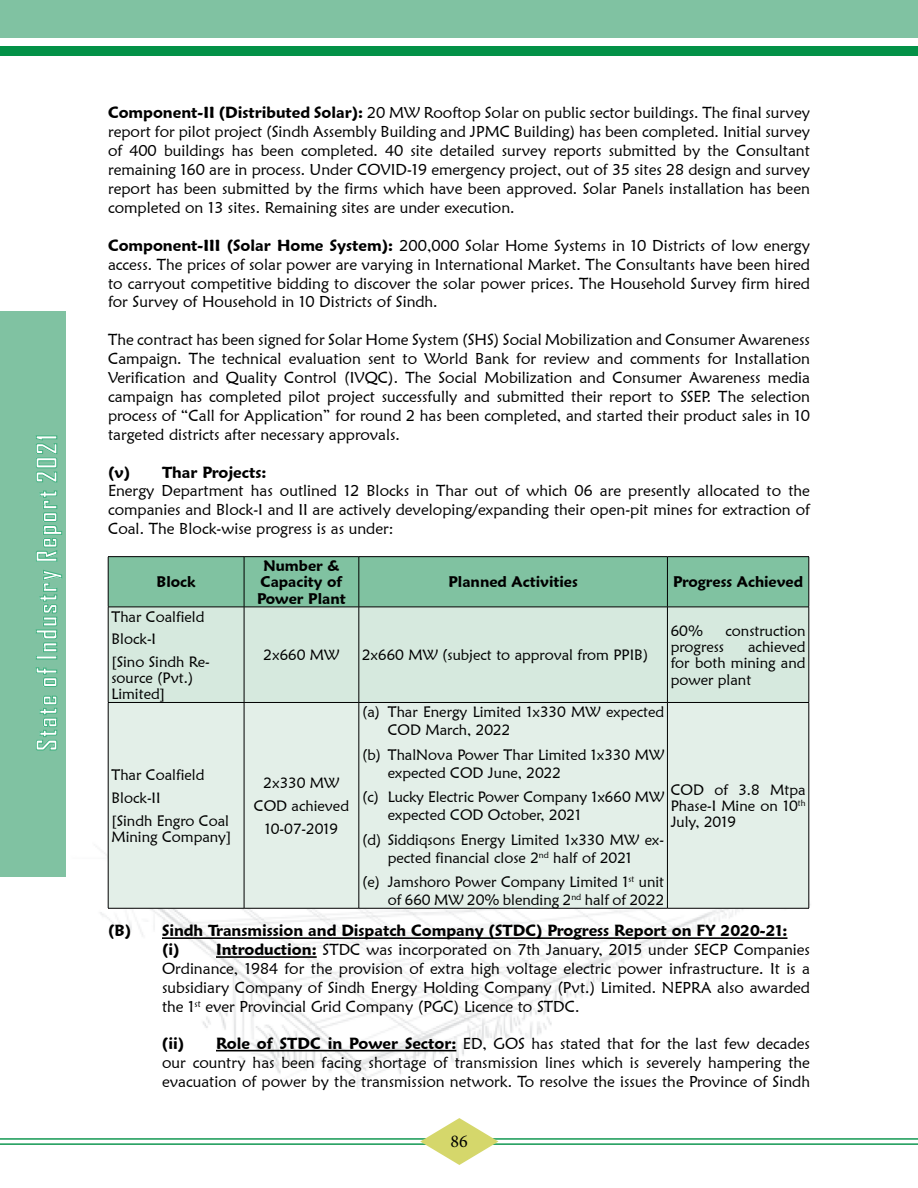
<style>
.page{position:relative;width:918px;height:1188px;background:#fff}
.page>*{position:absolute;margin:0;border:0;box-sizing:border-box;transform-origin:0 0}
.t1{font:700 27px "Agency FB";letter-spacing:.07em;color:#fff}
.t2{font:18px "Minion Pro";color:#000}
.t3{font:15.75px/18.9px "Maiandra GD";color:#000;text-align:justify}
.t4{font:600 15.75px "Maiandra GD";color:#000}
.t5{font:15px/22.6px "Maiandra GD";color:#000}
.t6{font:600 15px/16.2px "Maiandra GD";color:#000;text-align:center}
.s1{font-weight:600}
</style>
<div class="page">
<img style="left:47px;top:562px;width:763px;height:527px">
<div style="left:0;top:0;width:918px;height:38px;background:#80c2a2"></div>
<div style="left:0;top:46px;width:918px;height:9px;background:#039147"></div>
<div style="left:0;top:311px;width:66px;height:565px;background:#80c2a2"></div>
<svg style="left:36px;top:696px;width:21px;height:54px"></svg>
<svg style="left:36px;top:667px;width:21px;height:20px"></svg>
<div style="left:36px;top:656px;width:21px;height:3px;border:1px solid #42b282"></div>
<svg style="left:36px;top:570px;width:26px;height:82px"></svg>
<svg style="left:36px;top:491px;width:26px;height:71px"></svg>
<svg style="left:36px;top:436px;width:21px;height:46px"></svg>
<hr style="left:492px;top:1143px;width:426px;height:2px;background:#039147">
<hr style="left:492px;top:1138px;width:426px;height:2px;background:#039147">
<hr style="left:0;top:1143px;width:428px;height:2px;background:#039147">
<hr style="left:0;top:1138px;width:428px;height:2px;background:#039147">
<svg style="left:420px;top:1118px;width:78px;height:47px"></svg>
<hr style="left:162px;top:937px;width:626px;height:2px;background:#000">
<hr style="left:216px;top:956px;width:101px;height:2px;background:#000">
<hr style="left:216px;top:1050px;width:240px;height:1px;background:#000">
<div style="left:109px;top:557px;width:700px;height:50px;background:#80c2a1"></div>
<div style="left:109px;top:608px;width:700px;height:94px;background:#d6e9de"></div>
<div style="left:109px;top:703px;width:700px;height:205px;background:#e3efe8"></div>
<hr style="left:108px;top:556px;width:136px;height:1px;background:#000">
<hr style="left:108px;top:557px;width:1px;height:50px;background:#000">
<hr style="left:244px;top:556px;width:115px;height:1px;background:#000">
<hr style="left:244px;top:557px;width:1px;height:50px;background:#000">
<hr style="left:359px;top:556px;width:308px;height:1px;background:#000">
<hr style="left:359px;top:557px;width:1px;height:50px;background:#000">
<hr style="left:667px;top:556px;width:142px;height:1px;background:#000">
<hr style="left:667px;top:557px;width:1px;height:50px;background:#000">
<hr style="left:809px;top:557px;width:1px;height:50px;background:#000">
<hr style="left:108px;top:607px;width:136px;height:1px;background:#000">
<hr style="left:108px;top:607px;width:1px;height:95px;background:#000">
<hr style="left:244px;top:607px;width:115px;height:1px;background:#000">
<hr style="left:244px;top:607px;width:1px;height:95px;background:#000">
<hr style="left:359px;top:607px;width:308px;height:1px;background:#000">
<hr style="left:359px;top:607px;width:1px;height:95px;background:#000">
<hr style="left:667px;top:607px;width:142px;height:1px;background:#000">
<hr style="left:667px;top:607px;width:1px;height:95px;background:#000">
<hr style="left:809px;top:607px;width:1px;height:95px;background:#000">
<hr style="left:108px;top:702px;width:136px;height:1px;background:#000">
<hr style="left:108px;top:703px;width:1px;height:205px;background:#000">
<hr style="left:244px;top:702px;width:115px;height:1px;background:#000">
<hr style="left:244px;top:703px;width:1px;height:205px;background:#000">
<hr style="left:359px;top:702px;width:308px;height:1px;background:#000">
<hr style="left:359px;top:703px;width:1px;height:205px;background:#000">
<hr style="left:667px;top:702px;width:142px;height:1px;background:#000">
<hr style="left:667px;top:703px;width:1px;height:205px;background:#000">
<hr style="left:809px;top:703px;width:1px;height:205px;background:#000">
<hr style="left:108px;top:908px;width:136px;height:1px;background:#000">
<hr style="left:244px;top:908px;width:115px;height:1px;background:#000">
<hr style="left:359px;top:908px;width:308px;height:1px;background:#000">
<hr style="left:667px;top:908px;width:142px;height:1px;background:#000">
<h1 class="t1" style="left:30px;top:751px;width:318px;rotate:-90deg">State of Industry Report 2021</h1>
<p class="t3" style="left:108px;top:103px;width:704px"><span class="s1">Component-II (Distributed Solar):</span> 20 MW Rooftop Solar on public sector buildings. The final survey report for pilot project (Sindh Assembly Building and JPMC Building) has been completed. Initial survey of 400 buildings has been completed. 40 site detailed survey reports submitted by the Consultant remaining 160 are in process. Under COVID-19 emergency project, out of 35 sites 28 design and survey report has been submitted by the firms which have been approved. Solar Panels installation has been completed on 13 sites. Remaining sites are under execution.</p>
<p class="t3" style="left:108px;top:236px;width:704px"><span class="s1">Component-III (Solar Home System):</span> 200,000 Solar Home Systems in 10 Districts of low energy access. The prices of solar power are varying in International Market. The Consultants have been hired to carryout competitive bidding to discover the solar power prices. The Household Survey firm hired for Survey of Household in 10 Districts of Sindh.</p>
<p class="t3" style="left:108px;top:330px;width:704px">The contract has been signed for Solar Home System (SHS) Social Mobilization and Consumer Awareness Campaign. The technical evaluation sent to World Bank for review and comments for Installation Verification and Quality Control (IVQC). The Social Mobilization and Consumer Awareness media campaign has completed pilot project successfully and submitted their report to SSEP. The selection process of “Call for Application” for round 2 has been completed, and started their product sales in 10 targeted districts after necessary approvals.</p>
<p class="t4" style="left:108px;top:462px;width:160px">(v) Thar Projects:</p>
<p class="t3" style="left:108px;top:481px;width:704px">Energy Department has outlined 12 Blocks in Thar out of which 06 are presently allocated to the companies and Block-I and II are actively developing/expanding their open-pit mines for extraction of Coal. The Block-wise progress is as under:</p>
<p class="t6" style="left:157px;top:574px;width:41px">Block</p>
<p class="t6" style="left:257px;top:558px;width:90px">Number &amp;<br>Capacity of<br>Power Plant</p>
<p class="t6" style="left:448px;top:574px;width:131px">Planned Activities</p>
<p class="t6" style="left:673px;top:574px;width:131px">Progress Achieved</p>
<p class="t5" style="left:111px;top:605px;width:100px">Thar Coalfield<br>Block-I<br>[Sino Sindh Re-</p>
<p class="t5" style="left:111px;top:669px;width:83px;line-height:16.2px">source (Pvt.)<br>Limited]</p>
<p class="t5" style="left:111px;top:764px;width:119px">Thar Coalfield<br>Block-II<br>[Sindh Engro Coal</p>
<p class="t5" style="left:111px;top:825px;width:121px">Mining Company]</p>
<p class="t5" style="left:264px;top:644px;width:77px">2x660 MW</p>
<p class="t5" style="left:362px;top:644px;width:288px">2x660 MW (subject to approval from PPIB)</p>
<p class="t5" style="left:671px;top:619px;width:34px">60%</p>
<p class="t5" style="left:726px;top:619px;width:82px">construction</p>
<p class="t5" style="left:671px;top:636px;width:55px">progress</p>
<p class="t5" style="left:671px;top:639px;width:136px;line-height:16.2px;text-align:justify;text-indent:78px">achieved for both mining and power plant</p>
<p class="t5" style="left:254px;top:772px;width:97px;text-align:center">2x330 MW<br>COD achieved<br>10-07-2019</p>
<p class="t5" style="left:388px;top:703px;width:278px;line-height:18px;text-indent:-26px">(a) Thar Energy Limited 1x330 MW expected<br>COD March, 2022</p>
<p class="t5" style="left:388px;top:745px;width:278px;line-height:18px;text-indent:-26px">(b) ThalNova Power Thar Limited 1x330 MW expected COD June, 2022</p>
<p class="t5" style="left:388px;top:788px;width:278px;line-height:18px;text-indent:-26px">(c) Lucky Electric Power Company 1x660 MW expected COD October, 2021</p>
<p class="t5" style="left:362px;top:830px;width:304px;line-height:18px;text-align:center">(d) Siddiqsons Energy Limited 1x330 MW ex&shy;pected financial close 2<sup>nd</sup> half of 2021</p>
<p class="t5" style="left:362px;top:873px;width:304px;line-height:18px;text-align:right">(e) Jamshoro Power Company Limited 1<sup>st</sup> unit of 660 MW 20% blending 2<sup>nd</sup> half of 2022</p>
<p class="t5" style="left:671px;top:781px;width:136px;line-height:16.2px;text-align:justify">COD of 3.8 Mtpa Phase-I Mine on 10<sup>th </sup>July, 2019</p>
<p class="t3" style="left:162px;top:921px;width:650px;text-align:left;text-indent:-54px"><span class="s1">(B) Sindh Transmission and Dispatch Company (STDC) Progress Report on FY 2020-21:<br>(i) Introduction:</span> STDC was incorporated on 7th January, 2015 under SECP Companies Ordinance, 1984 for the provision of extra high voltage electric power infrastructure. It is a subsidiary Company of Sindh Energy Holding Company (Pvt.) Limited. NEPRA also awarded the 1<sup>st</sup> ever Provincial Grid Company (PGC) Licence to STDC.</p>
<p class="t3" style="left:162px;top:1034px;width:650px"><span class="s1">(ii) Role of STDC in Power Sector:</span> ED, GOS has stated that for the last few decades our country has been facing shortage of transmission lines which is severely hampering the evacuation of power by the transmission network. To resolve the issues the Province of Sindh</p>
<p class="t2" style="left:450px;top:1129px;width:19px">86</p>
</div>
